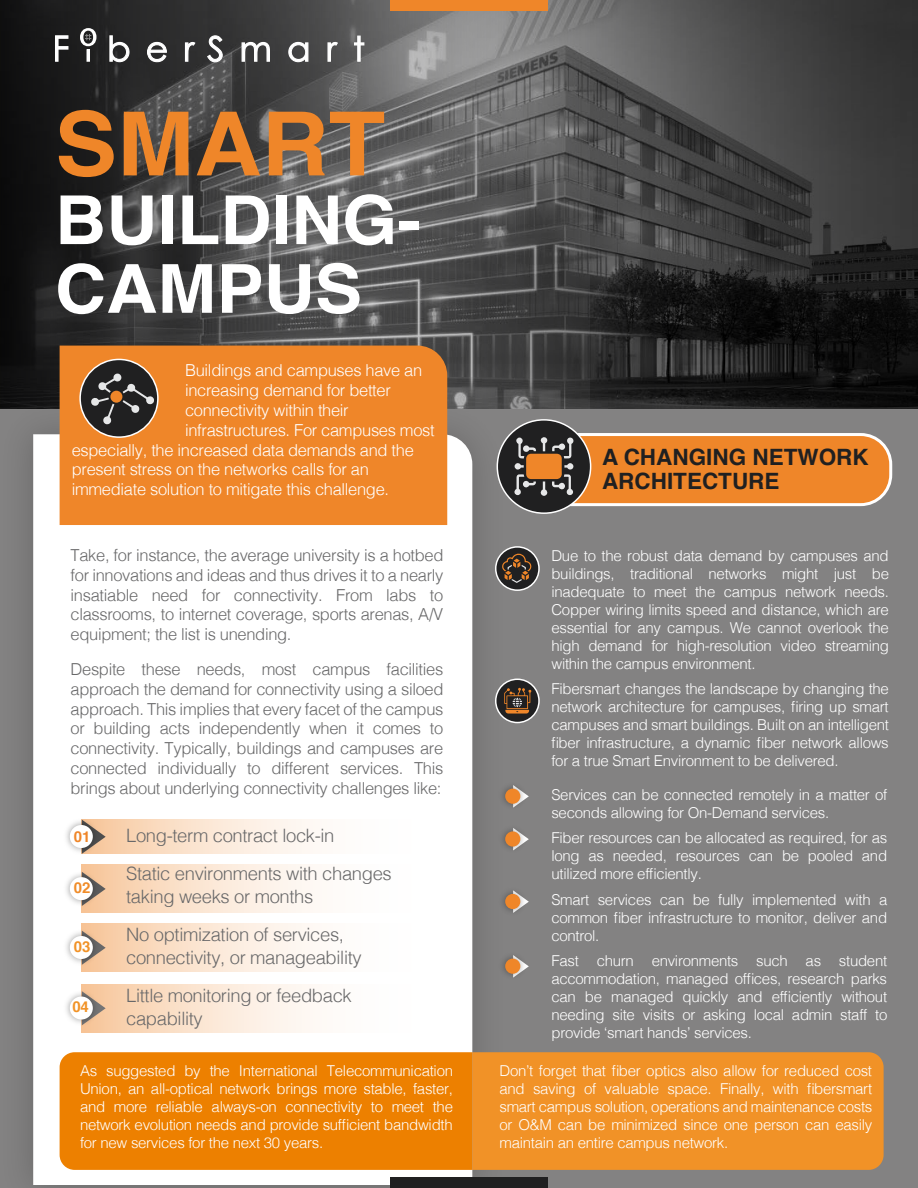
<style>
.page{position:relative;width:918px;height:1188px;background:#fff}
.page>*{position:absolute;margin:0;border:0;box-sizing:border-box;transform-origin:0 0}
.t1{font:700 88.5px "Helvetica";color:#ef8629;scale:1.05 1}
.t2{font:700 67.5px/68.7px "Helvetica";color:#fff;scale:1.05 1}
.t3{font:700 22.5px/24px "Helvetica";color:#202021}
.t4{font:300 18.45px/38.8px "Helvetica";letter-spacing:-.02em;color:#686869}
.t5{font:300 16.5px/19.8px "Helvetica";letter-spacing:-.02em;color:#686869;text-align:justify}
.t6{font:300 16.5px "Helvetica";letter-spacing:-.02em;color:#fff}
.t7{font:300 15px/18px "Helvetica";letter-spacing:-.02em;color:#fff;text-align:justify}
.t8{font:700 15px "Helvetica";color:#ef8629}
.t9{font:700 15px "Helvetica";color:#f08c29}
.t10{font:700 15px "Helvetica";color:#f19227}
.t11{font:700 15px "Helvetica";color:#f19327}
</style>
<div class="page">
<svg style="left:0;top:0;width:207px;height:389px;background:#292829"></svg>
<svg style="left:207px;top:0;width:711px;height:409px;background:#494949"></svg>
<div style="left:0;top:409px;width:918px;height:779px;background:#838282"></div>
<img style="left:0;top:389px;width:517px;height:799px">
<div style="left:33px;top:434px;width:439px;height:751px;background:#fff"></div>
<div style="left:60px;top:346px;width:387px;height:179px;background:#ef8629"></div>
<svg style="left:55px;top:35px;width:13px;height:27px"></svg>
<svg style="left:109px;top:35px;width:21px;height:27px"></svg>
<svg style="left:147px;top:42px;width:20px;height:20px"></svg>
<svg style="left:185px;top:42px;width:10px;height:20px"></svg>
<svg style="left:207px;top:35px;width:16px;height:27px"></svg>
<svg style="left:242px;top:42px;width:28px;height:20px"></svg>
<svg style="left:288px;top:42px;width:20px;height:20px"></svg>
<svg style="left:327px;top:42px;width:11px;height:20px"></svg>
<svg style="left:354px;top:36px;width:10px;height:26px"></svg>
<svg style="left:80px;top:28px;width:17px;height:34px"></svg>
<div style="left:82px;top:820px;width:330px;height:34px;background:linear-gradient(to right,#f8cfab,#fff)"></div>
<div style="left:82px;top:865px;width:330px;height:48px;background:linear-gradient(to right,#f8cca6,#fff)"></div>
<div style="left:82px;top:924px;width:330px;height:48px;background:linear-gradient(to right,#f8cca6,#fff)"></div>
<div style="left:82px;top:984px;width:330px;height:48px;background:linear-gradient(to right,#f8cca6,#fff)"></div>
<svg style="left:102px;top:820px;width:4px;height:34px"></svg>
<img style="left:61px;top:816px;width:41px;height:41px">
<div style="left:70px;top:825px;width:23px;height:23px;background:#fff;border-radius:50%"></div>
<svg style="left:102px;top:872px;width:4px;height:34px"></svg>
<img style="left:61px;top:868px;width:41px;height:41px">
<div style="left:70px;top:877px;width:23px;height:23px;background:#fff;border-radius:50%"></div>
<svg style="left:102px;top:931px;width:4px;height:34px"></svg>
<img style="left:61px;top:927px;width:41px;height:41px">
<div style="left:70px;top:936px;width:23px;height:23px;background:#fff;border-radius:50%"></div>
<svg style="left:102px;top:991px;width:4px;height:34px"></svg>
<img style="left:61px;top:987px;width:41px;height:42px">
<div style="left:70px;top:997px;width:23px;height:23px;background:#fff;border-radius:50%"></div>
<img style="left:496px;top:822px;width:33px;height:34px">
<div style="left:505px;top:831px;width:15px;height:16px;background:#ef8629;border-radius:50%"></div>
<img style="left:496px;top:885px;width:33px;height:33px">
<div style="left:505px;top:894px;width:15px;height:15px;background:#ef8629;border-radius:50%"></div>
<img style="left:496px;top:949px;width:33px;height:34px">
<div style="left:505px;top:959px;width:15px;height:15px;background:#ef8629;border-radius:50%"></div>
<img style="left:496px;top:780px;width:33px;height:33px">
<div style="left:505px;top:789px;width:15px;height:15px;background:#ef8629;border-radius:50%"></div>
<div style="left:60px;top:1052px;width:412px;height:118px;background:#ed8000"></div>
<div style="left:472px;top:1052px;width:412px;height:118px;background:#f19227"></div>
<div style="left:390px;top:1177px;width:158px;height:11px;background:#202021"></div>
<div style="left:390px;top:0;width:158px;height:11px;background:#ef8629"></div>
<svg style="left:495px;top:546px;width:45px;height:45px"></svg>
<svg style="left:495px;top:679px;width:45px;height:44px"></svg>
<svg style="left:497px;top:419px;width:396px;height:95px"></svg>
<svg style="left:79px;top:359px;width:80px;height:79px;background:#6d543e"></svg>
<h1 class="t1" style="left:55px;top:73px;width:316px">SMART</h1>
<h2 class="t2" style="left:55px;top:187px;width:350px">BUILDING-<br>CAMPUS</h2>
<p class="t6" style="left:185px;top:357px;width:239px">Buildings and campuses have an</p>
<p class="t6" style="left:185px;top:376px;width:207px">increasing demand for better</p>
<p class="t6" style="left:185px;top:396px;width:165px">connectivity within their</p>
<p class="t6" style="left:185px;top:416px;width:251px">infrastructures. For campuses most</p>
<p class="t6" style="left:72px;top:436px;width:344px">especially, the increased data demands and the</p>
<p class="t6" style="left:72px;top:456px;width:299px">present stress on the networks calls for an</p>
<p class="t6" style="left:72px;top:475px;width:319px">immediate solution to mitigate this challenge.</p>
<p class="t5" style="left:71px;top:544px;width:374px">Take, for instance, the average university is a hotbed for innovations and ideas and thus drives it to a nearly insatiable need for connectivity. From labs to classrooms, to internet coverage, sports arenas, A/V equipment; the list is unending.</p>
<p class="t5" style="left:71px;top:658px;width:374px">Despite these needs, most campus facilities approach the demand for connectivity using a siloed approach. This implies that every facet of the campus or building acts independently when it comes to connectivity. Typically, buildings and campuses are connected individually to different services. This brings about underlying connectivity challenges like:</p>
<p class="t4" style="left:126px;top:814px;width:267px">Long-term contract lock-in<br>Static environments with changes</p>
<p class="t4" style="left:126px;top:875px;width:219px">taking weeks or months<br>No optimization of services,</p>
<p class="t4" style="left:126px;top:936px;width:237px">connectivity, or manageability<br>Little monitoring or feedback</p>
<p class="t4" style="left:126px;top:997px;width:78px">capability</p>
<p class="t8" style="left:74px;top:824px;width:18px">01</p>
<p class="t9" style="left:74px;top:876px;width:18px">02</p>
<p class="t10" style="left:74px;top:935px;width:18px">03</p>
<p class="t11" style="left:72px;top:995px;width:18px">04</p>
<h3 class="t3" style="left:602px;top:445px;width:268px">A CHANGING NETWORK<br>ARCHITECTURE</h3>
<p class="t7" style="left:551px;top:545px;width:339px">Due to the robust data demand by campuses and buildings, traditional networks might just be inadequate to meet the campus network needs.<br>Copper wiring limits speed and distance, which are essential for any campus. We cannot overlook the high demand for high-resolution video streaming within the campus environment.</p>
<p class="t7" style="left:551px;top:679px;width:339px">Fibersmart changes the landscape by changing the network architecture for campuses, firing up smart campuses and smart buildings. Built on an intelligent fiber infrastructure, a dynamic fiber network allows for a true Smart Environment to be delivered.</p>
<p class="t7" style="left:551px;top:784px;width:337px">Services can be connected remotely in a matter of seconds allowing for On-Demand services.</p>
<p class="t7" style="left:551px;top:828px;width:337px">Fiber resources can be allocated as required, for as long as needed, resources can be pooled and utilized more efficiently.</p>
<p class="t7" style="left:551px;top:889px;width:337px">Smart services can be fully implemented with a common fiber infrastructure to monitor, deliver and control.</p>
<p class="t7" style="left:551px;top:951px;width:337px">Fast churn environments such as student accommodation, managed offices, research parks can be managed quickly and efficiently without needing site visits or asking local admin staff to provide ‘smart hands’ services.</p>
<p class="t7" style="left:80px;top:1061px;width:375px">As suggested by the International Telecommunication Union, an all-optical network brings more stable, faster, and more reliable always-on connectivity to meet the network evolution needs and provide sufficient bandwidth for new services for the next 30 years.</p>
<p class="t7" style="left:499px;top:1061px;width:375px">Don’t forget that fiber optics also allow for reduced cost and saving of valuable space. Finally, with fibersmart smart campus solution, operations and maintenance costs or O&amp;M can be minimized since one person can easily maintain an entire campus network.</p>
</div>
